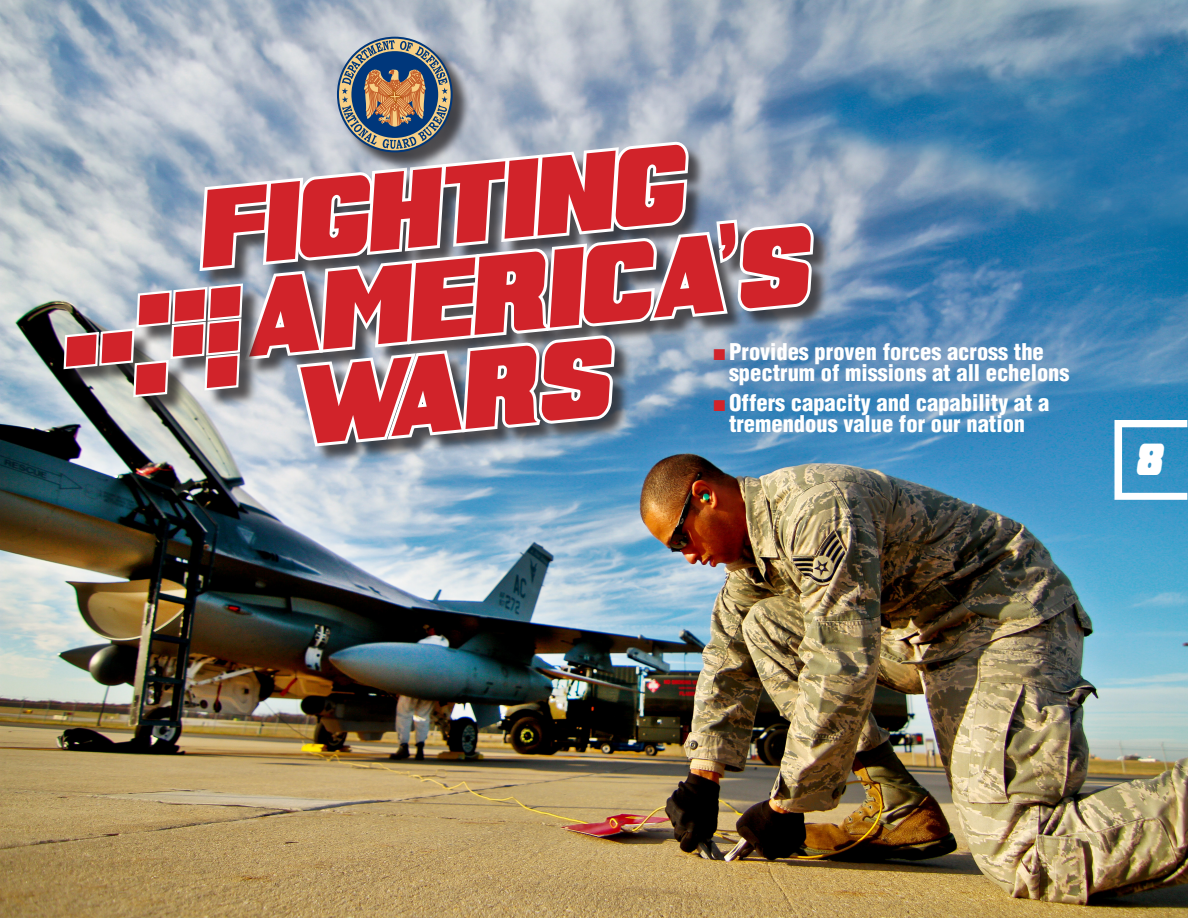
<style>
.page{position:relative;width:1188px;height:918px;background:#fff}
.page>*{position:absolute;margin:0;border:0;box-sizing:border-box;transform-origin:0 0}
.t1{font:italic 96.3px "Super Retro M54";color:#d1232a;scale:.8 1}
.t2{font:italic 39.3px "Super Retro M54";color:#fff;scale:.71 1}
._8__Bullets_of_body{font:900 condensed 22.5px/21px "Helvetica";color:#fff}
.s1{font-family:"Impact";font-style:normal;font-size:136.35px}
</style>
<div class="page">
<img style="left:0;top:0;width:1188px;height:918px">
<div style="left:202px;top:144px;width:630px;height:321px;background:#231f20;opacity:.75"></div>
<svg style="left:1114px;top:420px;width:73px;height:80px"></svg>
<img style="left:62px;top:0;width:755px;height:602px">
<p class="t1" style="left:193px;top:193px;width:608px;rotate:-6deg">FIGHTING</p>
<p class="t1" style="left:239px;top:282px;width:707px;rotate:-6deg">AMERICA<span class="s1">’</span>s</p>
<p class="t1" style="left:285px;top:370px;width:399px;rotate:-6deg">WARS</p>
<p class="_8__Bullets_of_body" style="left:729px;top:341px;width:342px">Provides proven forces across the spectrum of missions at all echelons</p>
<p class="_8__Bullets_of_body" style="left:729px;top:393px;width:322px">Offers capacity and capability at a tremendous value for our nation</p>
<h2 class="t2" style="left:1135px;top:444px;width:38px">8</h2>
</div>
